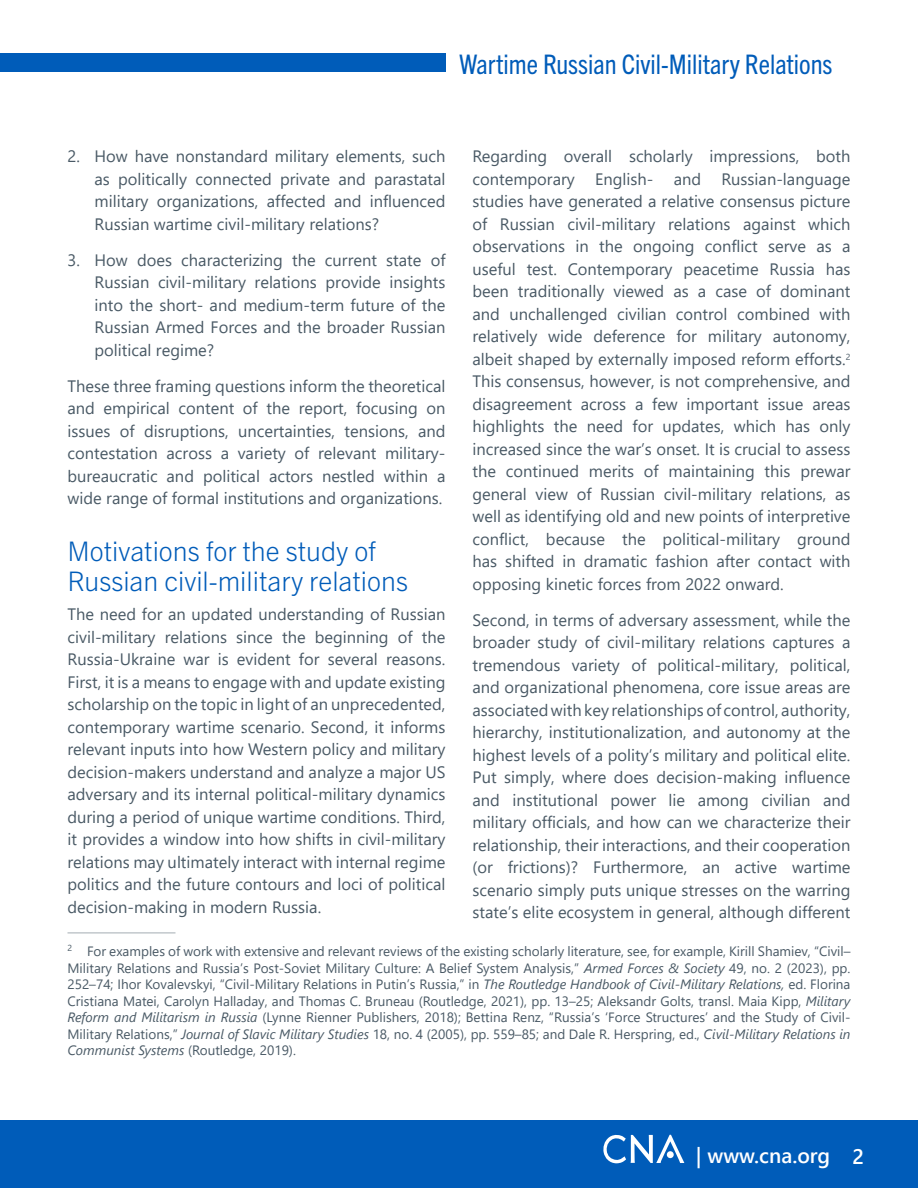
<style>
.page{position:relative;width:918px;height:1188px;background:#fff}
.page>*{position:absolute;margin:0;border:0;box-sizing:border-box;transform-origin:0 0}
.t1{font:300 27px/30px "Trade Gothic Next LT Pro";color:#005cb9}
.t2{font:condensed 27px "Trade Gothic Next LT Pro";color:#005cb9}
.t3{font:600 21px "Segoe UI";color:#fff}
.t4{font:16.5px/22.5px "Segoe UI";color:#495965;text-align:justify}
.t5{font:13.5px/16.5px "Segoe UI";color:#495965;text-align:justify}
.s1{font-style:italic}
</style>
<div class="page">
<div style="left:0;top:53px;width:446px;height:19px;background:#005cb9"></div>
<div style="left:0;top:1120px;width:918px;height:68px;background:#005cb9"></div>
<svg style="left:603px;top:1135px;width:81px;height:28px"></svg>
<div style="left:667px;top:1151px;width:7px;height:7px;background:#fff;border-radius:50%"></div>
<hr style="left:68px;top:933px;width:108px;height:1px;background:#a4acb2">
<h1 class="t2" style="left:459px;top:46px;width:375px">Wartime Russian Civil-Military Relations</h1>
<p class="t4" style="left:94px;top:144px;width:353px;text-indent:-27px">2. How have nonstandard military elements, such as politically connected private and parastatal military organizations, affected and influenced Russian wartime civil-military relations?</p>
<p class="t4" style="left:94px;top:247px;width:353px;text-indent:-27px">3. How does characterizing the current state of Russian civil-military relations provide insights into the short- and medium-term future of the Russian Armed Forces and the broader Russian political regime?</p>
<p class="t4" style="left:68px;top:373px;width:380px">These three framing questions inform the theoretical and empirical content of the report, focusing on issues of disruptions, uncertainties, tensions, and contestation across a variety of relevant military&shy;bureaucratic and political actors nestled within a wide range of formal institutions and organizations.</p>
<h1 class="t1" style="left:68px;top:535px;width:342px">Motivations for the study of<br>Russian civil-military relations</h1>
<p class="t4" style="left:68px;top:602px;width:380px">The need for an updated understanding of Russian civil-military relations since the beginning of the Russia-Ukraine war is evident for several reasons.<br>First, it is a means to engage with and update existing scholarship on the topic in light of an unprecedented, contemporary wartime scenario. Second, it informs relevant inputs into how Western policy and military decision-makers understand and analyze a major US adversary and its internal political-military dynamics during a period of unique wartime conditions. Third, it provides a window into how shifts in civil-military relations may ultimately interact with internal regime politics and the future contours and loci of political decision-making in modern Russia.</p>
<p class="t5" style="left:68px;top:942px;width:785px"><sup>2</sup> For examples of work with extensive and relevant reviews of the existing scholarly literature, see, for example, Kirill Shamiev, “Civil– Military Relations and Russia’s Post-Soviet Military Culture: A Belief System Analysis,” <span class="s1">Armed Forces &amp; Society</span> 49, no. 2 (2023), pp.<br>252–74; Ihor Kovalevskyi, “Civil-Military Relations in Putin’s Russia,” in <span class="s1">The Routledge Handbook of Civil-Military Relations,</span> ed. Florina Cristiana Matei, Carolyn Halladay, and Thomas C. Bruneau (Routledge, 2021), pp. 13–25; Aleksandr Golts, transl. Maia Kipp, <span class="s1">Military Reform and Militarism in Russia</span> (Lynne Rienner Publishers, 2018); Bettina Renz, “Russia’s ‘Force Structures’ and the Study of Civil-Military Relations,” <span class="s1">Journal of Slavic Military Studies</span> 18, no. 4 (2005), pp. 559–85; and Dale R. Herspring, ed., <span class="s1">Civil-Military Relations in Communist Systems</span> (Routledge, 2019).</p>
<p class="t4" style="left:472px;top:144px;width:380px">Regarding overall scholarly impressions, both contemporary English- and Russian-language studies have generated a relative consensus picture of Russian civil-military relations against which observations in the ongoing conflict serve as a useful test. Contemporary peacetime Russia has been traditionally viewed as a case of dominant and unchallenged civilian control combined with relatively wide deference for military autonomy, albeit shaped by externally imposed reform efforts.<sup>2<br></sup>This consensus, however, is not comprehensive, and disagreement across a few important issue areas highlights the need for updates, which has only increased since the war’s onset. It is crucial to assess the continued merits of maintaining this prewar general view of Russian civil-military relations, as well as identifying old and new points of interpretive conflict, because the political-military ground has shifted in dramatic fashion after contact with opposing kinetic forces from 2022 onward.</p>
<p class="t4" style="left:472px;top:607px;width:380px">Second, in terms of adversary assessment, while the broader study of civil-military relations captures a tremendous variety of political-military, political, and organizational phenomena, core issue areas are associated with key relationships of control, authority, hierarchy, institutionalization, and autonomy at the highest levels of a polity’s military and political elite.<br>Put simply, where does decision-making influence and institutional power lie among civilian and military officials, and how can we characterize their relationship, their interactions, and their cooperation (or frictions)? Furthermore, an active wartime scenario simply puts unique stresses on the warring state’s elite ecosystem in general, although different</p>
<p class="t3" style="left:696px;top:1136px;width:170px">| www.cna.org 2</p>
</div>
